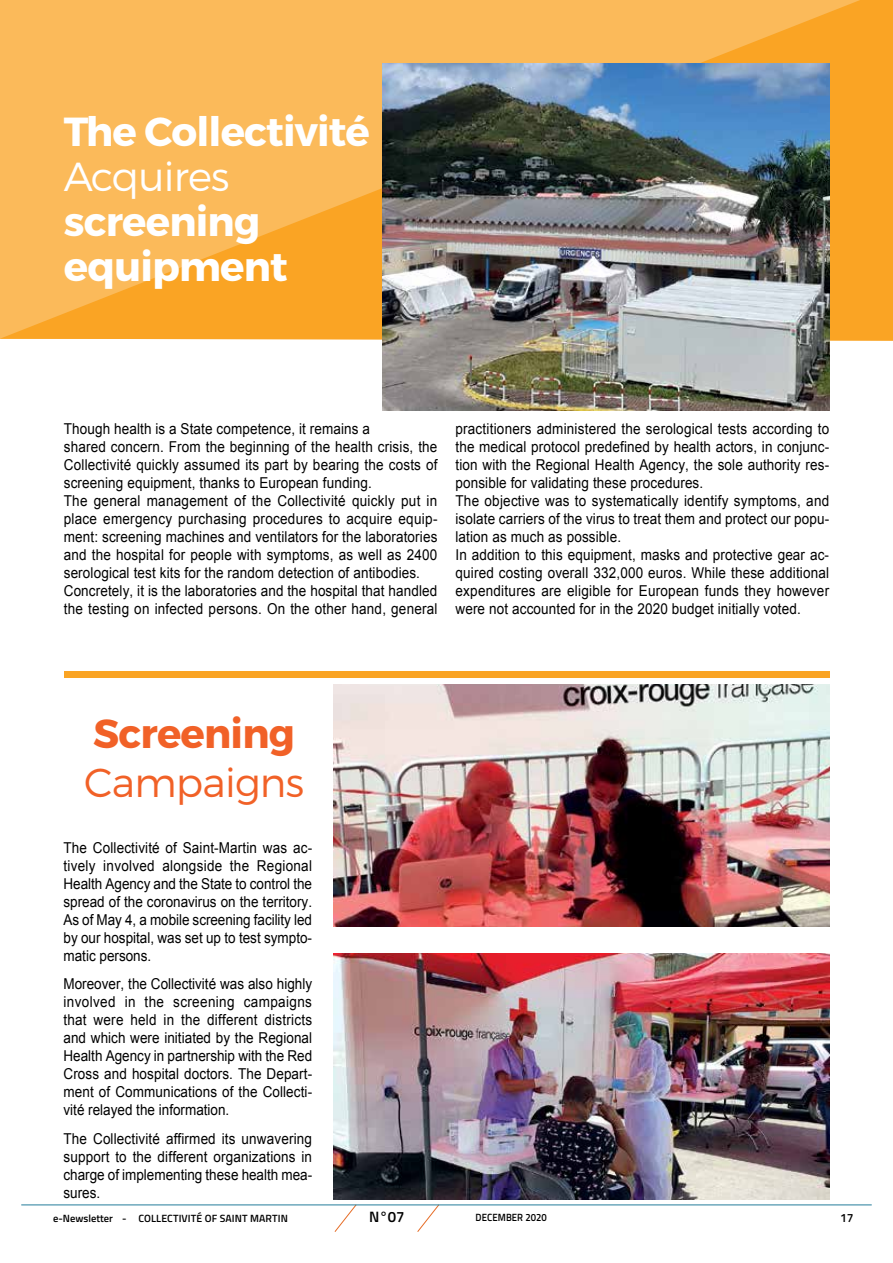
<style>
.page{position:relative;width:893px;height:1263px;background:#fff}
.page>*{position:absolute;margin:0;border:0;box-sizing:border-box;transform-origin:0 0}
.t1{font:700 40.5px/45px "Montserrat";letter-spacing:-.02em;color:#fff}
.t2{font:700 40.5px "Montserrat";letter-spacing:-.02em;color:#f16127}
.t3{font:300 40.5px "Montserrat";letter-spacing:-.02em;color:#f16127}
.t4{font:300 40.5px "Montserrat";letter-spacing:-.02em;color:#fff}
.t5{font:15px/18px "Arial";letter-spacing:.01em;color:#000;text-align:justify;scale:.9 1}
.t6{font:600 15px "Titillium";color:#000}
.t7{font:600 12px "Titillium";color:#000}
.t8{font:600 10.5px "Titillium";letter-spacing:.01em;color:#000}
.t9{font:600 10.5px "Titillium";letter-spacing:.01em;color:#000;scale:.91 1}
</style>
<div class="page">
<svg style="left:334px;top:1205px;width:23px;height:27px"></svg>
<svg style="left:417px;top:1205px;width:23px;height:27px"></svg>
<hr style="left:21px;top:1204px;width:851px;height:1px;background:#247d9a">
<svg style="left:0;top:0;width:893px;height:341px;background:#f9b34b"></svg>
<div style="left:64px;top:671px;width:766px;height:6px;background:#faa424"></div>
<img style="left:383px;top:64px;width:446px;height:347px">
<img style="left:333px;top:684px;width:496px;height:243px">
<img style="left:333px;top:953px;width:497px;height:246px">
<h1 class="t1" style="left:64px;top:110px;width:308px">The Collectivité</h1>
<h1 class="t4" style="left:64px;top:152px;width:167px">Acquires</h1>
<h1 class="t1" style="left:64px;top:200px;width:226px">screening equipment</h1>
<p class="t5" style="left:64px;top:420px;width:417px;text-align:left">Though health is a State competence, it remains a<br>shared concern. From the beginning of the health crisis, the Collectivité quickly assumed its part by bearing the costs of screening equipment, thanks to European funding.<br>The general management of the Collectivité quickly put in place emergency purchasing procedures to acquire equip&shy;ment: screening machines and ventilators for the laboratories and the hospital for people with symptoms, as well as 2400 serological test kits for the random detection of antibodies.<br>Concretely, it is the laboratories and the hospital that handled the testing on infected persons. On the other hand, general</p>
<p class="t5" style="left:455px;top:420px;width:417px;text-align:left">practitioners administered the serological tests according to the medical protocol predefined by health actors, in conjunc&shy;tion with the Regional Health Agency, the sole authority res&shy;ponsible for validating these procedures.<br>The objective was to systematically identify symptoms, and isolate carriers of the virus to treat them and protect our popu&shy;lation as much as possible.<br>I n addition to this equipment, masks and protective gear ac&shy;quired costing overall 332,000 euros. While these additional expenditures are eligible for European funds they however were not accounted for in the 2020 budget initially voted.</p>
<h1 class="t2" style="left:93px;top:708px;width:203px">Screening</h1>
<h1 class="t3" style="left:84px;top:758px;width:221px">Campaigns</h1>
<p class="t5" style="left:64px;top:838px;width:278px">The Collectivité of Saint-Martin was ac&shy;tively involved alongside the Regional Health Agency and the State to control the spread of the coronavirus on the territory.<br>As of May 4, a mobile screening facility led by our hospital, was set up to test sympto&shy;matic persons.</p>
<p class="t5" style="left:64px;top:975px;width:278px">Moreover, the Collectivité was also highly involved in the screening campaigns that were held in the different districts and which were initiated by the Regional Health Agency in partnership with the Red Cross and hospital doctors. The Depart&shy;ment of Communications of the Collecti&shy;vité relayed the information.</p>
<p class="t5" style="left:64px;top:1130px;width:278px">The Collectivité affirmed its unwavering support to the different organizations in charge of implementing these health mea&shy;sures.</p>
<p class="t8" style="left:53px;top:1210px;width:235px">E-NEWSLETTER - COLLECTIVITÉ OF SAINT MARTIN</p>
<p class="t6" style="left:369px;top:1205px;width:37px">N°07</p>
<p class="t9" style="left:476px;top:1209px;width:80px">DECEMBER 2020</p>
<p class="t7" style="left:840px;top:1209px;width:15px">17</p>
</div>
